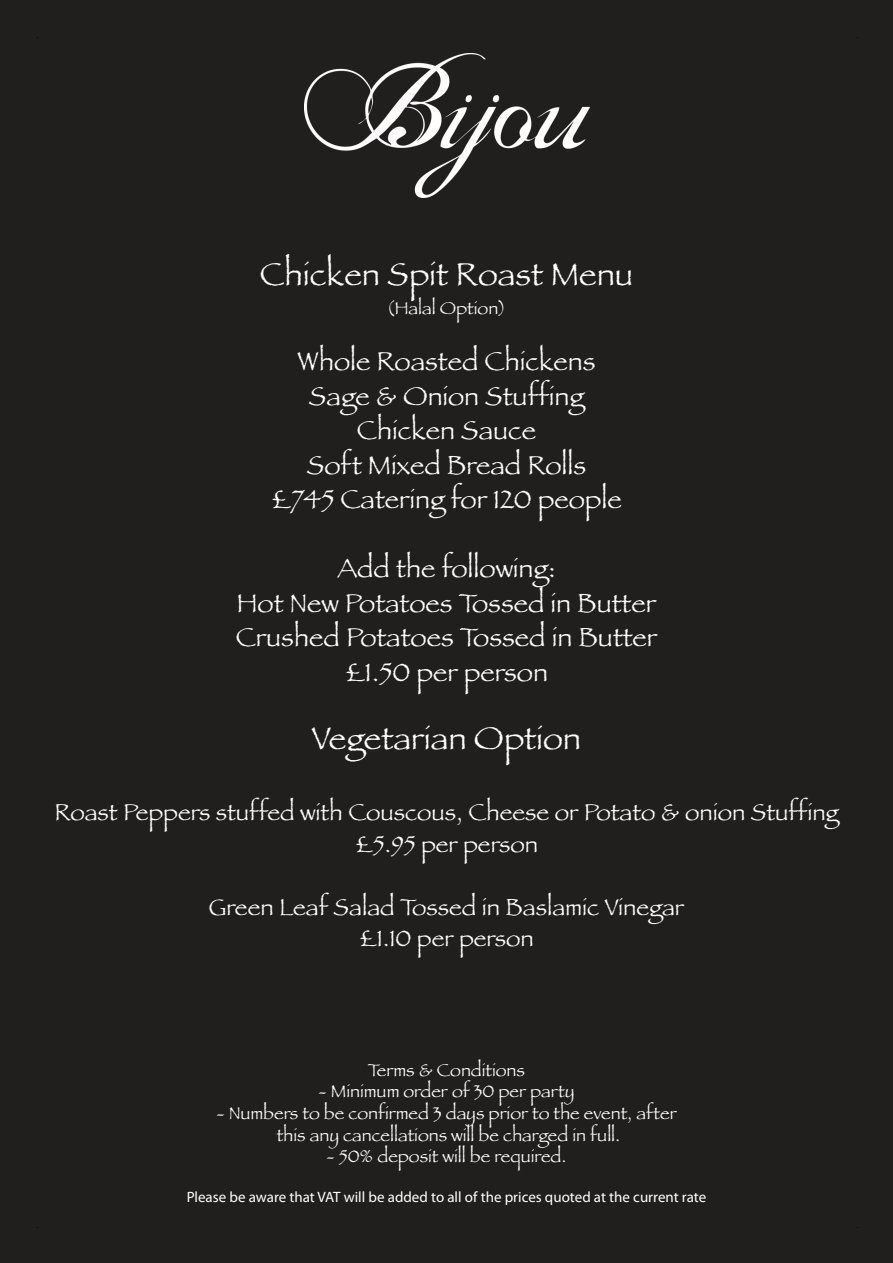
<style>
.page{position:relative;width:893px;height:1263px;background:#211e1e}
.page>*{position:absolute;margin:0;border:0;box-sizing:border-box;transform-origin:0 0}
.t1{font:33px "Papyrus";color:#fff}
.t2{font:27px/34.5px "Papyrus";color:#fff;text-align:center}
.t3{font:24px/31.5px "Papyrus";color:#fff;text-align:center}
.t4{font:18px/21.6px "Papyrus";color:#fff;text-align:center}
.t5{font:15px "Myriad Pro";color:#fff}
</style>
<div class="page">
<img style="left:305px;top:54px;width:285px;height:144px">
<p class="t1" style="left:260px;top:255px;width:375px">Chicken Spit Roast Menu</p>
<p class="t4" style="left:387px;top:297px;width:121px">(Halal Option)</p>
<p class="t2" style="left:271px;top:344px;width:352px">Whole Roasted Chickens<br>Sage &amp; Onion Stuffing<br>Chicken Sauce<br>Soft Mixed Bread Rolls<br>£745 Catering for 120 people</p>
<p class="t2" style="left:236px;top:551px;width:423px">Add the following:<br>Hot New Potatoes Tossed in Butter<br>Crushed Potatoes Tossed in Butter £1.50 per person</p>
<p class="t1" style="left:312px;top:718px;width:270px">Vegetarian Option</p>
<p class="t3" style="left:54px;top:796px;width:785px">Roast Peppers stuffed with Couscous, Cheese or Potato &amp; onion Stuffing £5.95 per person</p>
<p class="t3" style="left:209px;top:891px;width:477px">Green Leaf Salad Tossed in Baslamic Vinegar £1.10 per person</p>
<p class="t4" style="left:368px;top:1059px;width:158px">Terms &amp; Conditions</p>
<p class="t4" style="left:318px;top:1080px;width:257px">- Minimum order of 30 per party</p>
<p class="t4" style="left:216px;top:1102px;width:462px">- Numbers to be confirmed 3 days prior to the event, after this any cancellations will be charged in full.</p>
<p class="t4" style="left:326px;top:1145px;width:241px">- 50% deposit will be required.</p>
<p class="t5" style="left:187px;top:1187px;width:521px">Please be aware that VAT will be added to all of the prices quoted at the current rate</p>
</div>
